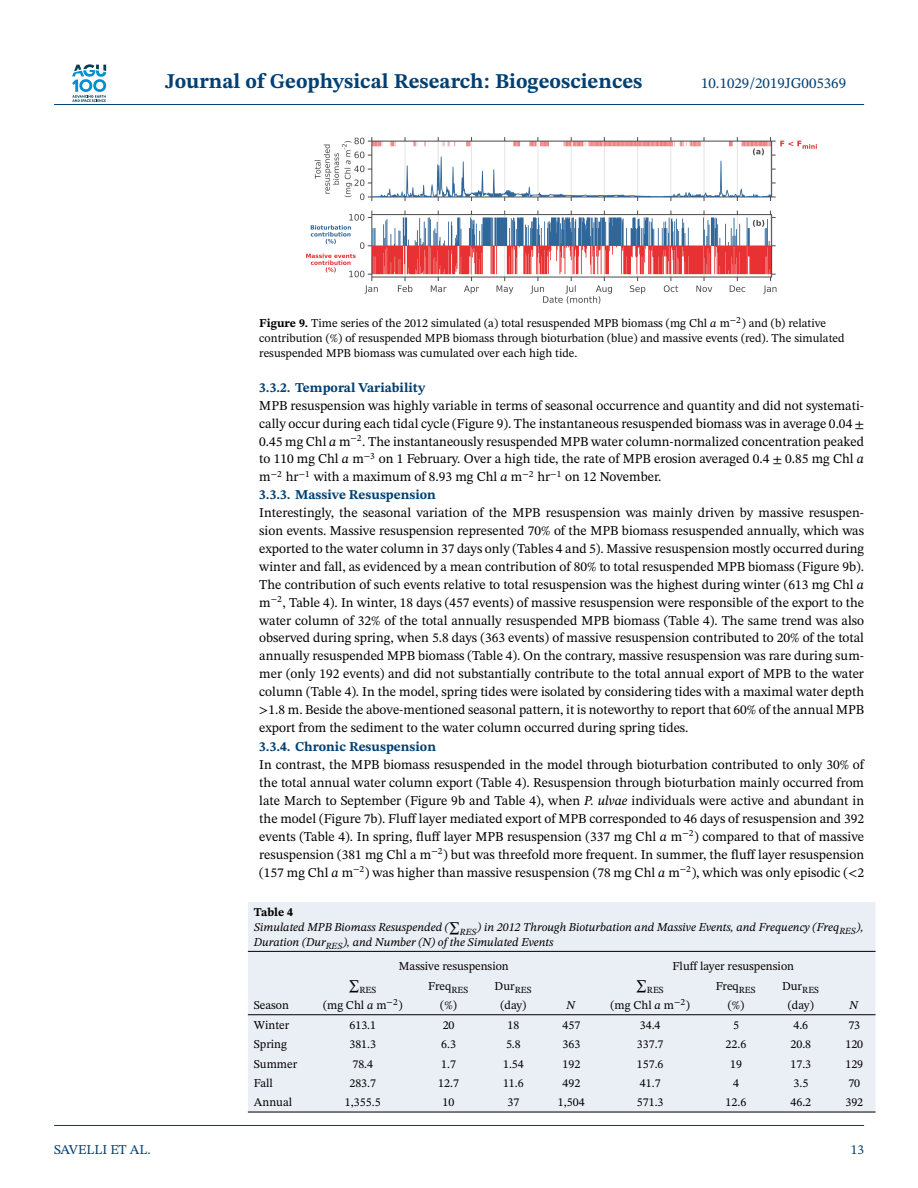
<style>
.page{position:relative;width:918px;height:1188px;background:#fff}
.page>*{position:absolute;margin:0;border:0;box-sizing:border-box;transform-origin:0 0}
.t1{font:700 21px "STIX Two Text";color:#004073}
.t2{font:15px "STIX Two Text";color:#004073}
.t3{font:13.5px/17.9px "STIX Two Text";color:#000;text-align:justify}
.t4{font:700 13.5px "STIX Two Text";color:#004073}
.t5{font:13.5px "STIX Two Text";color:#004073}
.t6{font:12px/15px "STIX Two Text";color:#000}
.t7{font:italic 12px/15px "STIX Two Text";color:#000}
.t8{font:700 12px "STIX Two Text";color:#000}
.t9{font:12px "STIX Math Extensions";color:#000}
.t10{font:9.3px "STIX Two Text";color:#000}
.s1{font-weight:700}
.s2{font-style:italic}
.s3{font-family:"STIX Math"}
.s4{font-weight:700;color:#004073}
.s5{font-family:"STIX Math";font-style:italic}
</style>
<div class="page">
<svg style="left:72px;top:64px;width:34px;height:38px"></svg>
<hr style="left:54px;top:104px;width:810px;height:1px;background:#004073">
<img style="left:306px;top:137px;width:511px;height:167px">
<div style="left:248px;top:902px;width:628px;height:210px;background:#eaeef5"></div>
<hr style="left:248px;top:951px;width:628px;height:1px;background:#000">
<hr style="left:248px;top:1014px;width:628px;height:1px;background:#000">
<hr style="left:248px;top:1112px;width:628px;height:1px;background:#000">
<hr style="left:54px;top:1125px;width:810px;height:1px;background:#004073">
<h1 class="t1" style="left:165px;top:73px;width:479px">Journal of Geophysical Research: Biogeosciences</h1>
<p class="t2" style="left:701px;top:77px;width:147px">10.1029/2019JG005369</p>
<p class="t6" style="left:259px;top:317px;width:587px"><span class="s1">Figure 9.</span> Time series of the 2012 simulated (a) total resuspended MPB biomass (mg Chl <span class="s2">a</span> m<sup>−</sup><sup>2</sup>) and (b) relative contribution (%) of resuspended MPB biomass through bioturbation (blue) and massive events (red). The simulated resuspended MPB biomass was cumulated over each high tide.</p>
<p class="t4" style="left:259px;top:382px;width:167px">3.3.2. Temporal Variability</p>
<p class="t3" style="left:259px;top:398px;width:606px;text-align:left">MPB resuspension was highly variable in terms of seasonal occurrence and quantity and did not systemati&shy;cally occur during each tidal cycle (Figure 9). The instantaneous resuspended biomass was in average 0.04 <span class="s3">± </span>0.45 mg Chl <span class="s2">a</span> m<sup>−</sup><sup>2</sup>. The instantaneously resuspended MPB water column-normalized concentration peaked to 110 mg Chl <span class="s2">a</span> m<sup>−</sup><sup>3</sup> on 1 February. Over a high tide, the rate of MPB erosion averaged 0.4 <span class="s3">±</span> 0.85 mg Chl <span class="s2">a </span>m<sup>−</sup><sup>2</sup> hr<sup>−</sup><sup>1</sup> with a maximum of 8.93 mg Chl <span class="s2">a</span> m<sup>−</sup><sup>2</sup> hr<sup>−</sup><sup>1</sup> on 12 November.<br><span class="s4">3.3.3. Massive Resuspension</span></p>
<p class="t3" style="left:259px;top:505px;width:606px">Interestingly, the seasonal variation of the MPB resuspension was mainly driven by massive resuspen&shy;sion events. Massive resuspension represented 70% of the MPB biomass resuspended annually, which was exported to the water column in 37 days only (Tables 4 and 5). Massive resuspension mostly occurred during winter and fall, as evidenced by a mean contribution of 80% to total resuspended MPB biomass (Figure 9b).<br>The contribution of such events relative to total resuspension was the highest during winter (613 mg Chl <span class="s2">a </span>m<sup>−</sup><sup>2</sup>, Table 4). In winter, 18 days (457 events) of massive resuspension were responsible of the export to the water column of 32% of the total annually resuspended MPB biomass (Table 4). The same trend was also observed during spring, when 5.8 days (363 events) of massive resuspension contributed to 20% of the total annually resuspended MPB biomass (Table 4). On the contrary, massive resuspension was rare during sum&shy;mer (only 192 events) and did not substantially contribute to the total annual export of MPB to the water column (Table 4). In the model, spring tides were isolated by considering tides with a maximal water depth <span class="s5">&gt;</span>1.8 m. Beside the above-mentioned seasonal pattern, it is noteworthy to report that 60% of the annual MPB export from the sediment to the water column occurred during spring tides.</p>
<p class="t4" style="left:259px;top:742px;width:178px">3.3.4. Chronic Resuspension</p>
<p class="t3" style="left:259px;top:757px;width:606px">In contrast, the MPB biomass resuspended in the model through bioturbation contributed to only 30% of the total annual water column export (Table 4). Resuspension through bioturbation mainly occurred from late March to September (Figure 9b and Table 4), when <span class="s2">P. ulvae</span> individuals were active and abundant in the model (Figure 7b). Fluff layer mediated export of MPB corresponded to 46 days of resuspension and 392 events (Table 4). In spring, fluff layer MPB resuspension (337 mg Chl <span class="s2">a</span> m<sup>−</sup><sup>2</sup>) compared to that of massive resuspension (381 mg Chl a m<sup>−</sup><sup>2</sup>) but was threefold more frequent. In summer, the fluff layer resuspension (157 mg Chl <span class="s2">a</span> m<sup>−</sup><sup>2</sup>) was higher than massive resuspension (78 mg Chl <span class="s2">a</span> m<sup>−</sup><sup>2</sup>), which was only episodic (<span class="s5">&lt;</span>2</p>
<p class="t8" style="left:254px;top:908px;width:41px">Table 4</p>
<p class="t7" style="left:254px;top:921px;width:197px">Simulated MPB Biomass Resuspended (</p>
<p class="t9" style="left:449px;top:912px;width:12px">∑</p>
<p class="t7" style="left:254px;top:921px;width:611px;text-indent:206px"><sub>RES</sub>) in 2012 Through Bioturbation and Massive Events, and Frequency (Freq<sub>RES</sub>),<br>Duration (Dur<sub>RES</sub>), and Number (N) of the Simulated Events</p>
<p class="t6" style="left:399px;top:960px;width:111px">Massive resuspension</p>
<p class="t6" style="left:673px;top:960px;width:123px">Fluff layer resuspension</p>
<p class="t9" style="left:349px;top:970px;width:12px">∑</p>
<p class="t10" style="left:359px;top:987px;width:18px">RES</p>
<p class="t6" style="left:428px;top:979px;width:41px">Freq<sub>RES</sub></p>
<p class="t6" style="left:495px;top:979px;width:38px">Dur<sub>RES</sub></p>
<p class="t9" style="left:636px;top:970px;width:12px">∑</p>
<p class="t10" style="left:647px;top:987px;width:18px">RES</p>
<p class="t6" style="left:716px;top:979px;width:41px">Freq<sub>RES</sub></p>
<p class="t6" style="left:782px;top:979px;width:38px">Dur<sub>RES</sub></p>
<p class="t6" style="left:254px;top:999px;width:37px">Season</p>
<p class="t6" style="left:323px;top:999px;width:81px">(mg Chl <span class="s2">a</span> m<sup>−</sup><sup>2</sup>)</p>
<p class="t6" style="left:440px;top:999px;width:18px">(%)</p>
<p class="t6" style="left:500px;top:999px;width:28px">(day)</p>
<p class="t7" style="left:567px;top:999px;width:10px">N</p>
<p class="t6" style="left:610px;top:999px;width:81px">(mg Chl <span class="s2">a</span> m<sup>−</sup><sup>2</sup>)</p>
<p class="t6" style="left:728px;top:999px;width:18px">(%)</p>
<p class="t6" style="left:788px;top:999px;width:28px">(day)</p>
<p class="t7" style="left:850px;top:999px;width:10px">N</p>
<p class="t6" style="left:254px;top:1018px;width:37px">Winter</p>
<p class="t6" style="left:349px;top:1018px;width:28px">613.1</p>
<p class="t6" style="left:443px;top:1018px;width:13px">20</p>
<p class="t6" style="left:508px;top:1018px;width:13px">18</p>
<p class="t6" style="left:562px;top:1018px;width:19px">457</p>
<p class="t6" style="left:640px;top:1018px;width:22px">34.4</p>
<p class="t6" style="left:733px;top:1018px;width:7px">5</p>
<p class="t6" style="left:793px;top:1018px;width:16px">4.6</p>
<p class="t6" style="left:848px;top:1018px;width:13px">73</p>
<p class="t6" style="left:254px;top:1038px;width:35px">Spring</p>
<p class="t6" style="left:349px;top:1038px;width:28px">381.3</p>
<p class="t6" style="left:441px;top:1038px;width:16px">6.3</p>
<p class="t6" style="left:506px;top:1038px;width:16px">5.8</p>
<p class="t6" style="left:562px;top:1038px;width:19px">363</p>
<p class="t6" style="left:637px;top:1038px;width:28px">337.7</p>
<p class="t6" style="left:726px;top:1038px;width:22px">22.6</p>
<p class="t6" style="left:790px;top:1038px;width:22px">20.8</p>
<p class="t6" style="left:845px;top:1038px;width:19px">120</p>
<p class="t6" style="left:254px;top:1057px;width:45px">Summer</p>
<p class="t6" style="left:352px;top:1057px;width:22px">78.4</p>
<p class="t6" style="left:441px;top:1057px;width:16px">1.7</p>
<p class="t6" style="left:503px;top:1057px;width:22px">1.54</p>
<p class="t6" style="left:562px;top:1057px;width:19px">192</p>
<p class="t6" style="left:637px;top:1057px;width:28px">157.6</p>
<p class="t6" style="left:730px;top:1057px;width:13px">19</p>
<p class="t6" style="left:790px;top:1057px;width:22px">17.3</p>
<p class="t6" style="left:845px;top:1057px;width:19px">129</p>
<p class="t6" style="left:254px;top:1077px;width:21px">Fall</p>
<p class="t6" style="left:349px;top:1077px;width:28px">283.7</p>
<p class="t6" style="left:438px;top:1077px;width:22px">12.7</p>
<p class="t6" style="left:503px;top:1077px;width:22px">11.6</p>
<p class="t6" style="left:562px;top:1077px;width:19px">492</p>
<p class="t6" style="left:640px;top:1077px;width:22px">41.7</p>
<p class="t6" style="left:733px;top:1077px;width:7px">4</p>
<p class="t6" style="left:793px;top:1077px;width:16px">3.5</p>
<p class="t6" style="left:848px;top:1077px;width:13px">70</p>
<p class="t6" style="left:254px;top:1096px;width:40px">Annual</p>
<p class="t6" style="left:345px;top:1096px;width:37px">1,355.5</p>
<p class="t6" style="left:443px;top:1096px;width:13px">10</p>
<p class="t6" style="left:507px;top:1096px;width:13px">37</p>
<p class="t6" style="left:558px;top:1096px;width:28px">1,504</p>
<p class="t6" style="left:637px;top:1096px;width:28px">571.3</p>
<p class="t6" style="left:726px;top:1096px;width:22px">12.6</p>
<p class="t6" style="left:790px;top:1096px;width:22px">46.2</p>
<p class="t6" style="left:845px;top:1096px;width:19px">392</p>
<p class="t5" style="left:54px;top:1144px;width:98px">SAVELLI ET AL.</p>
<p class="t5" style="left:851px;top:1144px;width:15px">13</p>
</div>
